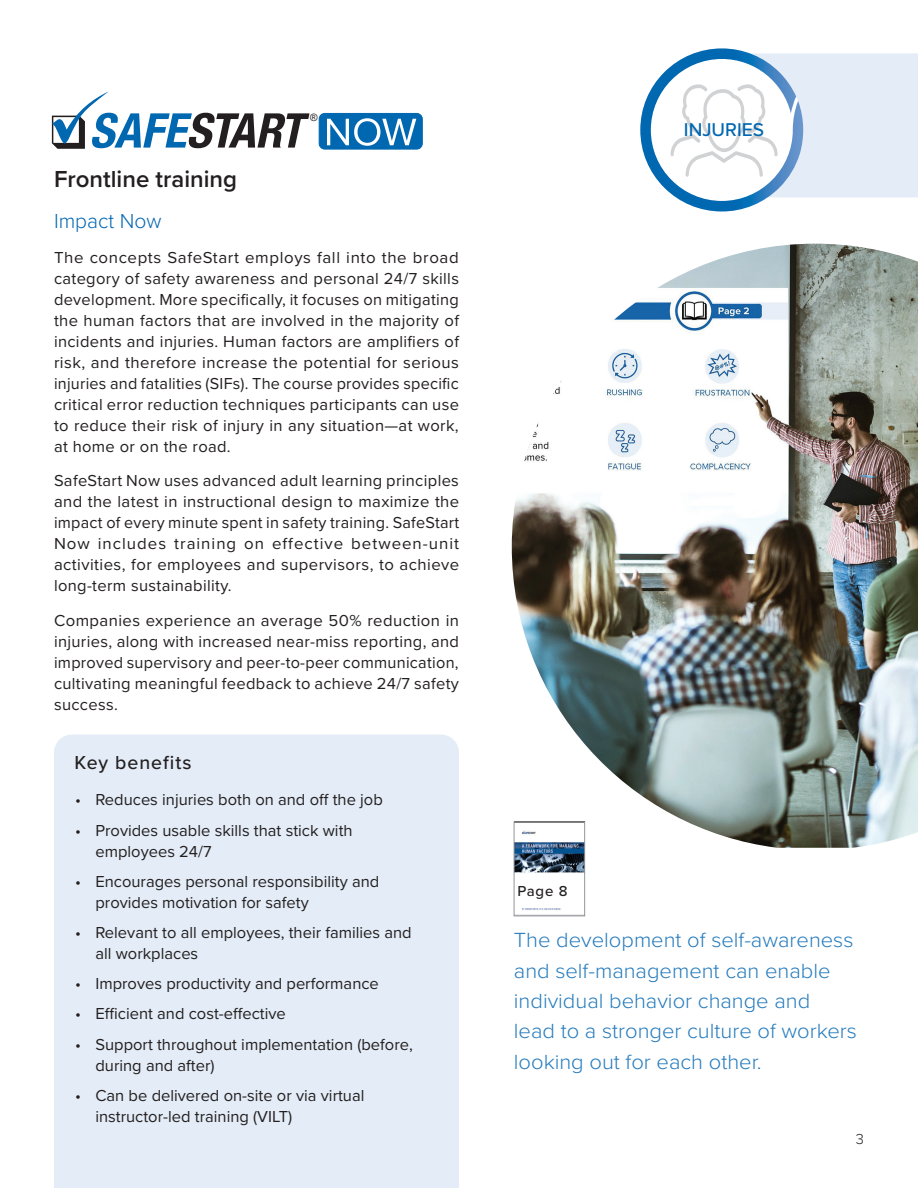
<style>
.page{position:relative;width:918px;height:1188px;background:#fff}
.page>*{position:absolute;margin:0;border:0;box-sizing:border-box;transform-origin:0 0}
.Med_Subhead{font:600 24px "Proxima Nova";color:#231f20}
.Sub_Headings_Blue{font:300 21.15px/30.3px "Proxima Nova";color:#257bbd}
.Body_Copy{font:300 21px "Proxima Nova";color:#0067b1}
.Regular_Headings{font:500 19.5px "Proxima Nova";letter-spacing:.05em;color:#231f20}
.t1{font:500 19.2px "Proxima Nova";color:#0067b1}
.Body_Copy-2{font:16.5px/21px "Proxima Nova";color:#231f20}
.Regular_Headings-2{font:500 15px "Proxima Nova";color:#231f20}
.t2{font:300 15px "Proxima Nova";color:#231f20}
.t3{font:10.2px "Arial";color:#231f20}
</style>
<div class="page">
<div style="left:54px;top:735px;width:405px;height:453px;background:#e4edf7"></div>
<svg style="left:640px;top:48px;width:278px;height:164px"></svg>
<svg style="left:52px;top:91px;width:258px;height:58px"></svg>
<div style="left:319px;top:113px;width:103px;height:36px;background:#0067b1;border-radius:6px"></div>
<div style="left:319px;top:113px;width:104px;height:36px;border:1px solid #0067b1;border-radius:6px"></div>
<svg style="left:327px;top:118px;width:89px;height:28px"></svg>
<img style="left:512px;top:244px;width:406px;height:604px">
<img style="left:516px;top:824px;width:67px;height:86px">
<div style="left:514px;top:822px;width:71px;height:94px;border:1px solid #939598"></div>
<p class="t3" style="left:310px;top:110px;width:9px">®</p>
<p class="Med_Subhead" style="left:54px;top:162px;width:185px">Frontline training</p>
<p class="Body_Copy" style="left:54px;top:205px;width:109px">Impact Now</p>
<p class="Body_Copy-2" style="left:54px;top:246px;width:407px;text-align:justify">The concepts SafeStart employs fall into the broad category of safety awareness and personal 24/7 skills development. More specifically, it focuses on mitigating the human factors that are involved in the majority of incidents and injuries. Human factors are amplifiers of risk, and therefore increase the potential for serious injuries and fatalities (SIFs). The course provides specific critical error reduction techniques participants can use to reduce their risk of injury in any situation—at work, at home or on the road.</p>
<p class="Body_Copy-2" style="left:54px;top:469px;width:407px;text-align:justify">SafeStart Now uses advanced adult learning principles and the latest in instructional design to maximize the impact of every minute spent in safety training. SafeStart Now includes training on effective between-unit activities, for employees and supervisors, to achieve long-term sustainability.</p>
<p class="Body_Copy-2" style="left:54px;top:609px;width:407px;text-align:justify">Companies experience an average 50% reduction in injuries, along with increased near-miss reporting, and improved supervisory and peer-to-peer communication, cultivating meaningful feedback to achieve 24/7 safety success.</p>
<p class="Regular_Headings" style="left:74px;top:747px;width:119px">Key benefits</p>
<p class="Body_Copy-2" style="left:75px;top:789px;width:309px">• Reduces injuries both on and off the job</p>
<p class="Body_Copy-2" style="left:95px;top:819px;width:259px;text-indent:-20px">• Provides usable skills that stick with employees 24/7</p>
<p class="Body_Copy-2" style="left:95px;top:870px;width:285px;text-indent:-20px">• Encourages personal responsibility and provides motivation for safety</p>
<p class="Body_Copy-2" style="left:95px;top:921px;width:318px;text-indent:-20px">• Relevant to all employees, their families and all workplaces</p>
<p class="Body_Copy-2" style="left:75px;top:972px;width:305px">• Improves productivity and performance</p>
<p class="Body_Copy-2" style="left:75px;top:1003px;width:212px">• Efficient and cost-effective</p>
<p class="Body_Copy-2" style="left:95px;top:1033px;width:319px;text-indent:-20px">• Support throughout implementation (before, during and after)</p>
<p class="Body_Copy-2" style="left:95px;top:1084px;width:271px;text-indent:-20px">• Can be delivered on-site or via virtual instructor-led training (VILT)</p>
<p class="t1" style="left:684px;top:116px;width:82px">INJURIES</p>
<p class="Regular_Headings-2" style="left:517px;top:880px;width:52px">Page 8</p>
<p class="Sub_Headings_Blue" style="left:514px;top:924px;width:344px">The development of self-awareness and self-management can enable individual behavior change and<br>lead to a stronger culture of workers looking out for each other.</p>
<p class="t2" style="left:856px;top:1128px;width:10px">3</p>
</div>
